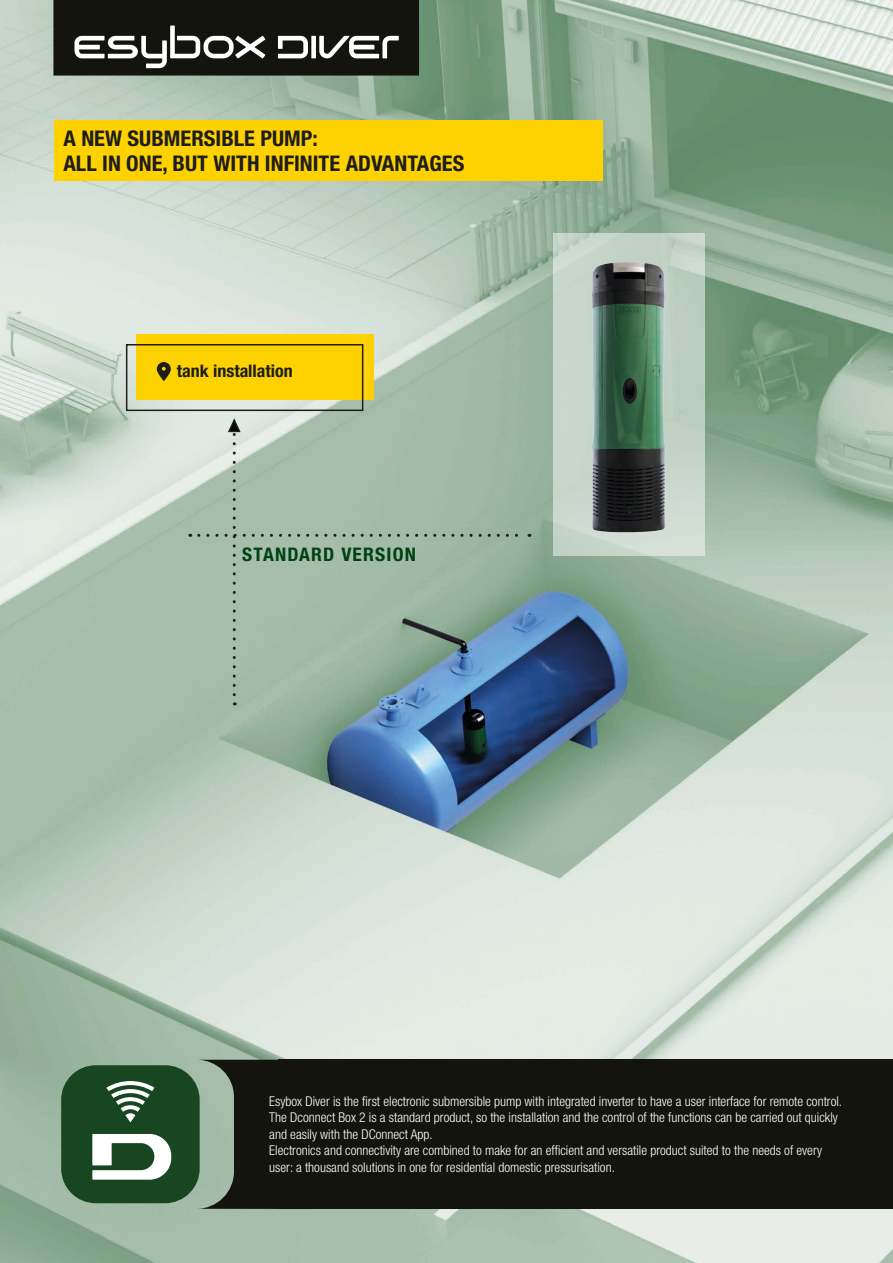
<style>
.page{position:relative;width:893px;height:1263px;background:#fff}
.page>*{position:absolute;margin:0;border:0;box-sizing:border-box;transform-origin:0 0}
.t1{font:700 condensed 21.6px/25.5px "Helvetica Neue LT";color:#1d1d1b;scale:1.04 1}
.t2{font:700 condensed 18.75px "Helvetica Neue LT";letter-spacing:.06em;color:#004312;scale:1.04 1}
.t3{font:700 condensed 17.25px "Helvetica Neue LT";color:#1d1d1b;scale:1.04 1}
.t4{font:300 condensed 13.5px/16.5px "Helvetica Neue LT";color:#fff}
</style>
<div class="page">
<img style="left:0;top:0;width:893px;height:1263px">
<div style="left:279px;top:1060px;width:614px;height:149px;background:#14140f"></div>
<div style="left:554px;top:234px;width:151px;height:322px;background:linear-gradient(to bottom,#c0d0c4,#cbd9cf)"></div>
<div style="left:136px;top:334px;width:237px;height:66px;background:#fed100"></div>
<div style="left:126px;top:344px;width:237px;height:67px;border:2px solid #1d1d1b"></div>
<svg style="left:199px;top:416px;width:331px;height:279px;background:#9cb5a8"></svg>
<svg style="left:157px;top:362px;width:14px;height:19px"></svg>
<div style="left:54px;top:120px;width:548px;height:60px;background:#fed100"></div>
<svg style="left:53px;top:0;width:366px;height:76px;background:#33332e"></svg>
<div style="left:61px;top:1065px;width:139px;height:138px;background:#184620;border-radius:35px"></div>
<svg style="left:92px;top:1134px;width:79px;height:46px"></svg>
<svg style="left:106px;top:1081px;width:48px;height:41px"></svg>
<svg style="left:197px;top:1060px;width:82px;height:149px;background:#4b554a"></svg>
<img style="left:592px;top:263px;width:73px;height:269px">
<h1 class="t1" style="left:63px;top:125px;width:387px">A NEW SUBMERSIBLE PUMP:<br>ALL IN ONE, BUT WITH INFINITE ADVANTAGES</h1>
<p class="t3" style="left:177px;top:360px;width:113px">tank installation</p>
<h2 class="t2" style="left:242px;top:543px;width:168px">STANDARD VERSION</h2>
<p class="t4" style="left:269px;top:1092px;width:574px">Esybox Diver is the first electronic submersible pump with integrated inverter to have a user interface for remote control.<br>The Dconnect Box 2 is a standard product, so the installation and the control of the functions can be carried out quickly and easily with the DConnect App.<br>Electronics and connectivity are combined to make for an efficient and versatile product suited to the needs of every user: a thousand solutions in one for residential domestic pressurisation.</p>
</div>
